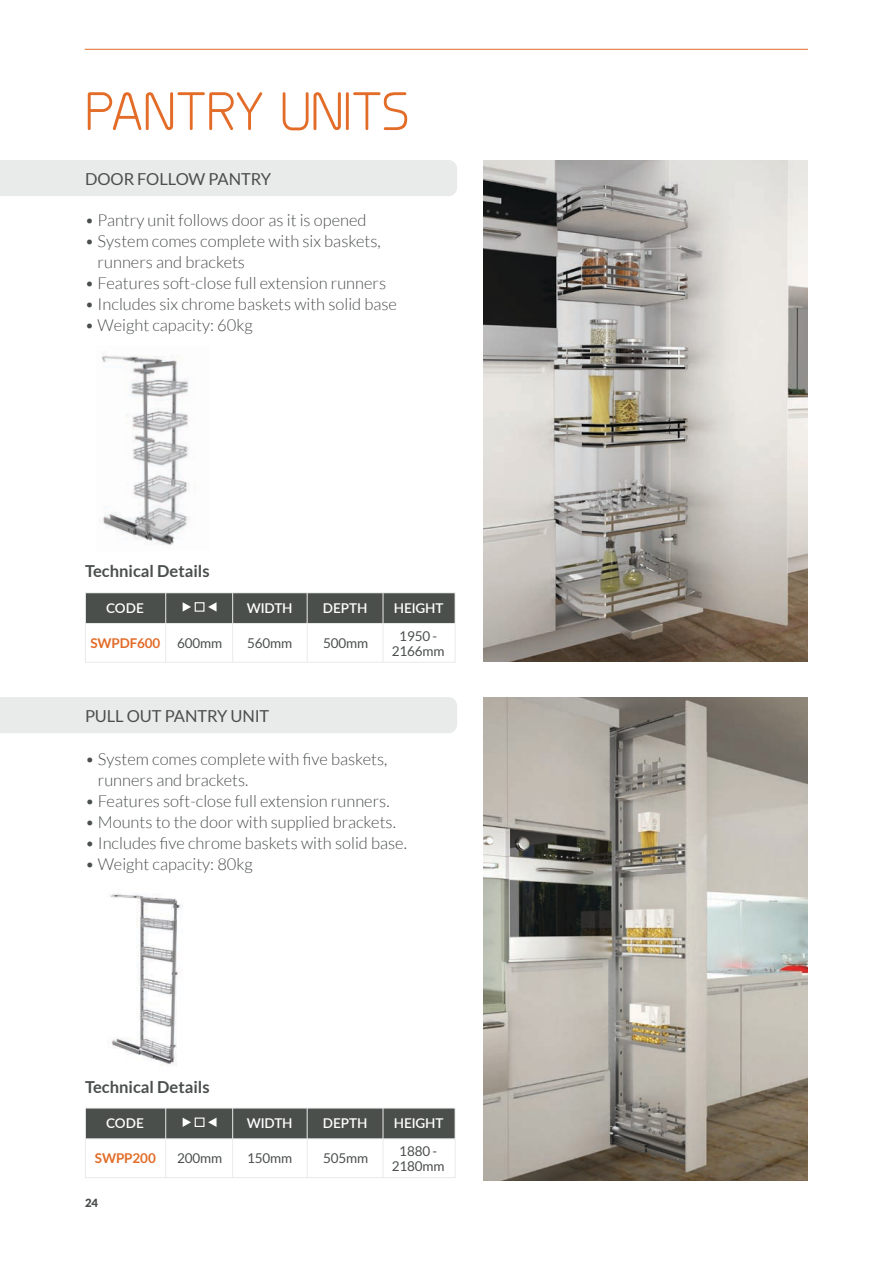
<style>
.page{position:relative;width:893px;height:1263px;background:#fff}
.page>*{position:absolute;margin:0;border:0;box-sizing:border-box;transform-origin:0 0}
.H2___9pt{font:54px "Planer";letter-spacing:-.02em;color:#e26c28}
.Page_Body_Text_-_Whi{font:300 16.5px "Lato";color:#4a4f4c}
.H2___9pt-2{font:16.5px "Lato";letter-spacing:-.01em;color:#4a4f4c}
.Page_Body_Text_-_Whi-2{font:700 16.5px "Lato";color:#4a4f4c}
.Page_Body_Text_-_Whi-3{font:13.5px "Lato";letter-spacing:-.01em;color:#4a4f4c}
.Page_Body_Text_-_Whi-4{font:600 13.5px "Lato";letter-spacing:-.01em;color:#fff}
.Page_Body_Text_-_Whi-5{font:700 13.5px "Lato";letter-spacing:-.01em;color:#e26c28}
.t1{font:900 11.25px "Lato";color:#4a4f4c}
</style>
<div class="page">
<img style="left:483px;top:160px;width:325px;height:501px">
<img style="left:101px;top:355px;width:89px;height:190px">
<img style="left:483px;top:697px;width:325px;height:483px">
<img style="left:107px;top:894px;width:76px;height:172px">
<div style="left:0;top:160px;width:457px;height:36px;background:#e9eaea"></div>
<div style="left:0;top:697px;width:457px;height:36px;background:#e9eaea"></div>
<div style="left:86px;top:1108px;width:369px;height:31px;background:#4a4f4c"></div>
<div style="left:86px;top:593px;width:369px;height:30px;background:#4a4f4c"></div>
<div style="left:85px;top:1108px;width:370px;height:70px;border:1px solid #e9eaea"></div>
<div style="left:85px;top:592px;width:370px;height:71px;border:1px solid #e9eaea"></div>
<hr style="left:85px;top:1138px;width:370px;height:1px;background:#e9eaea">
<hr style="left:85px;top:623px;width:370px;height:1px;background:#e9eaea">
<hr style="left:165px;top:1108px;width:1px;height:69px;background:#e9eaea">
<hr style="left:165px;top:593px;width:1px;height:69px;background:#e9eaea">
<hr style="left:232px;top:1108px;width:1px;height:69px;background:#e9eaea">
<hr style="left:232px;top:593px;width:1px;height:69px;background:#e9eaea">
<hr style="left:307px;top:1108px;width:1px;height:69px;background:#e9eaea">
<hr style="left:307px;top:593px;width:1px;height:69px;background:#e9eaea">
<hr style="left:383px;top:1108px;width:1px;height:69px;background:#e9eaea">
<hr style="left:383px;top:593px;width:1px;height:69px;background:#e9eaea">
<div style="left:195px;top:1117px;width:9px;height:10px;border:1px solid #fff"></div>
<svg style="left:183px;top:1118px;width:8px;height:9px"></svg>
<svg style="left:208px;top:1117px;width:9px;height:10px"></svg>
<div style="left:195px;top:602px;width:9px;height:10px;border:1px solid #fff"></div>
<svg style="left:183px;top:602px;width:8px;height:10px"></svg>
<svg style="left:208px;top:602px;width:9px;height:10px"></svg>
<hr style="left:85px;top:49px;width:723px;height:1px;background:#e26c28">
<p class="H2___9pt" style="left:85px;top:80px;width:326px">PANTRY UNITS</p>
<p class="H2___9pt-2" style="left:85px;top:170px;width:188px">DOOR FOLLOW PANTRY</p>
<p class="Page_Body_Text_-_Whi" style="left:85px;top:212px;width:283px">• Pantry unit follows door as it is opened</p>
<p class="Page_Body_Text_-_Whi" style="left:85px;top:233px;width:297px">• System comes complete with six baskets,</p>
<p class="Page_Body_Text_-_Whi" style="left:98px;top:254px;width:149px">runners and brackets</p>
<p class="Page_Body_Text_-_Whi" style="left:85px;top:275px;width:303px">• Features soft-close full extension runners</p>
<p class="Page_Body_Text_-_Whi" style="left:85px;top:296px;width:314px">• Includes six chrome baskets with solid base</p>
<p class="Page_Body_Text_-_Whi" style="left:85px;top:317px;width:169px">• Weight capacity: 60kg</p>
<p class="Page_Body_Text_-_Whi-2" style="left:85px;top:562px;width:126px">Technical Details</p>
<p class="Page_Body_Text_-_Whi-4" style="left:106px;top:598px;width:39px">CODE</p>
<p class="Page_Body_Text_-_Whi-4" style="left:247px;top:598px;width:47px">WIDTH</p>
<p class="Page_Body_Text_-_Whi-4" style="left:323px;top:598px;width:46px">DEPTH</p>
<p class="Page_Body_Text_-_Whi-4" style="left:394px;top:598px;width:51px">HEIGHT</p>
<p class="Page_Body_Text_-_Whi-5" style="left:90px;top:635px;width:71px">SWPDF600</p>
<p class="Page_Body_Text_-_Whi-3" style="left:177px;top:635px;width:47px">600mm</p>
<p class="Page_Body_Text_-_Whi-3" style="left:247px;top:635px;width:47px">560mm</p>
<p class="Page_Body_Text_-_Whi-3" style="left:323px;top:635px;width:47px">500mm</p>
<p class="Page_Body_Text_-_Whi-3" style="left:399px;top:628px;width:39px">1950 -</p>
<p class="Page_Body_Text_-_Whi-3" style="left:392px;top:643px;width:54px">2166mm</p>
<p class="H2___9pt-2" style="left:85px;top:707px;width:186px">PULL OUT PANTRY UNIT</p>
<p class="Page_Body_Text_-_Whi" style="left:85px;top:750px;width:304px">• System comes complete with five baskets,</p>
<p class="Page_Body_Text_-_Whi" style="left:98px;top:771px;width:152px">runners and brackets.</p>
<p class="Page_Body_Text_-_Whi" style="left:85px;top:792px;width:306px">• Features soft-close full extension runners.</p>
<p class="Page_Body_Text_-_Whi" style="left:85px;top:813px;width:312px">• Mounts to the door with supplied brackets.</p>
<p class="Page_Body_Text_-_Whi" style="left:85px;top:834px;width:323px">• Includes five chrome baskets with solid base.</p>
<p class="Page_Body_Text_-_Whi" style="left:85px;top:855px;width:169px">• Weight capacity: 80kg</p>
<p class="Page_Body_Text_-_Whi-2" style="left:85px;top:1077px;width:126px">Technical Details</p>
<p class="Page_Body_Text_-_Whi-4" style="left:106px;top:1113px;width:39px">CODE</p>
<p class="Page_Body_Text_-_Whi-5" style="left:95px;top:1150px;width:62px">SWPP200</p>
<p class="t1" style="left:85px;top:1197px;width:14px">24</p>
<p class="Page_Body_Text_-_Whi-3" style="left:177px;top:1150px;width:47px">200mm</p>
<p class="Page_Body_Text_-_Whi-4" style="left:247px;top:1113px;width:47px">WIDTH</p>
<p class="Page_Body_Text_-_Whi-3" style="left:247px;top:1150px;width:47px">150mm</p>
<p class="Page_Body_Text_-_Whi-4" style="left:323px;top:1113px;width:46px">DEPTH</p>
<p class="Page_Body_Text_-_Whi-3" style="left:323px;top:1150px;width:47px">505mm</p>
<p class="Page_Body_Text_-_Whi-4" style="left:394px;top:1113px;width:51px">HEIGHT</p>
<p class="Page_Body_Text_-_Whi-3" style="left:399px;top:1143px;width:39px">1880 -</p>
<p class="Page_Body_Text_-_Whi-3" style="left:392px;top:1158px;width:54px">2180mm</p>
</div>
